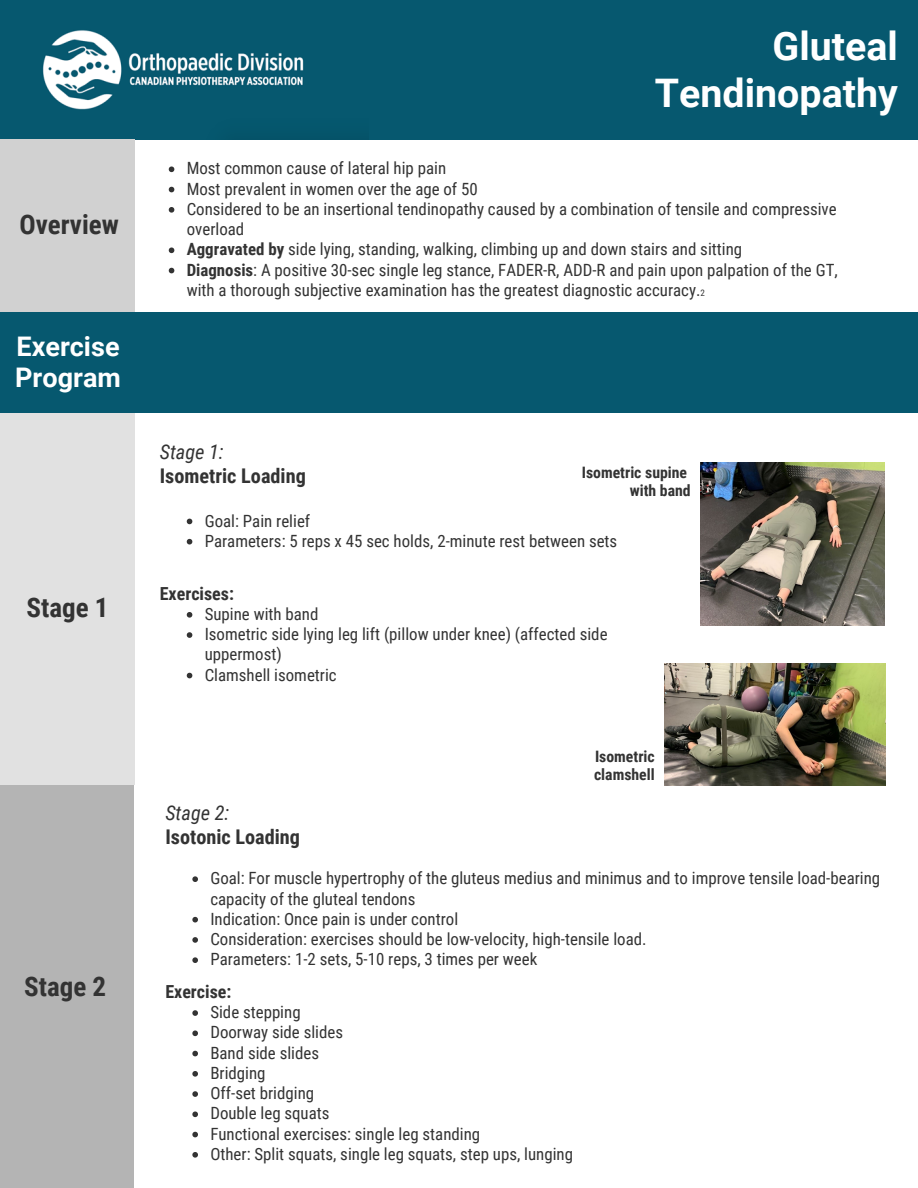
<style>
.page{position:relative;width:918px;height:1188px;background:#fff}
.page>*{position:absolute;margin:0;border:0;box-sizing:border-box;transform-origin:0 0}
.t1{font:700 39.3px/47.2px "Roboto";color:#fff;text-align:right}
.t2{font:700 27px "Roboto Condensed";color:#333}
.t3{font:700 27px/31.5px "Roboto";color:#fff}
.t4{font:700 20.25px "Roboto Condensed";color:#333}
.t5{font:italic 20.25px "Roboto Condensed";color:#333}
.t6{font:700 18px "Roboto Condensed";color:#333}
.t7{font:16.8px/20.2px "Roboto Condensed";color:#333}
.t8{font:700 15.75px/18px "Roboto Condensed";color:#333;text-align:right}
.s1{font-weight:700}
.s2{font-size:9px}
</style>
<div class="page">
<div style="left:0;top:0;width:918px;height:139px;background:#06586f"></div>
<img style="left:43px;top:30px;width:326px;height:110px">
<div style="left:0;top:139px;width:135px;height:174px;background:#d1d1d1"></div>
<svg style="left:169px;top:166px;width:5px;height:6px"></svg>
<svg style="left:169px;top:187px;width:5px;height:5px"></svg>
<svg style="left:169px;top:207px;width:5px;height:6px"></svg>
<svg style="left:169px;top:248px;width:5px;height:5px"></svg>
<svg style="left:169px;top:268px;width:5px;height:5px"></svg>
<div style="left:0;top:409px;width:135px;height:376px;background:#e1e1e1"></div>
<div style="left:0;top:313px;width:918px;height:100px;background:#06586f"></div>
<svg style="left:187px;top:519px;width:5px;height:5px"></svg>
<svg style="left:187px;top:539px;width:5px;height:5px"></svg>
<svg style="left:187px;top:612px;width:5px;height:6px"></svg>
<svg style="left:187px;top:632px;width:5px;height:6px"></svg>
<svg style="left:187px;top:673px;width:5px;height:5px"></svg>
<div style="left:0;top:785px;width:134px;height:403px;background:#b4b4b4"></div>
<svg style="left:192px;top:876px;width:6px;height:6px"></svg>
<svg style="left:192px;top:917px;width:6px;height:5px"></svg>
<svg style="left:192px;top:937px;width:6px;height:6px"></svg>
<svg style="left:192px;top:957px;width:6px;height:6px"></svg>
<svg style="left:192px;top:1010px;width:6px;height:6px"></svg>
<svg style="left:192px;top:1030px;width:6px;height:6px"></svg>
<svg style="left:192px;top:1051px;width:6px;height:5px"></svg>
<svg style="left:192px;top:1071px;width:6px;height:6px"></svg>
<svg style="left:192px;top:1091px;width:6px;height:6px"></svg>
<svg style="left:192px;top:1112px;width:6px;height:5px"></svg>
<svg style="left:192px;top:1132px;width:6px;height:5px"></svg>
<svg style="left:192px;top:1152px;width:6px;height:6px"></svg>
<img style="left:665px;top:664px;width:220px;height:121px">
<img style="left:701px;top:462px;width:183px;height:164px">
<h2 class="t2" style="left:20px;top:205px;width:101px">Overview</h2>
<h2 class="t3" style="left:15px;top:329px;width:107px">Exercise<br>Program</h2>
<h2 class="t2" style="left:27px;top:588px;width:83px">Stage 1</h2>
<h2 class="t2" style="left:24px;top:967px;width:83px">Stage 2</h2>
<h1 class="t1" style="left:655px;top:21px;width:245px">Gluteal<br>Tendinopathy</h1>
<p class="t7" style="left:187px;top:158px;width:653px">Most common cause of lateral hip pain<br>Most prevalent in women over the age of 50<br>Considered to be an insertional tendinopathy caused by a combination of tensile and compressive overload<br><span class="s1">Aggravated by</span> side lying, standing, walking, climbing up and down stairs and sitting<br><span class="s1">Diagnosis</span>: A positive 30-sec single leg stance, FADER-R, ADD-R and pain upon palpation of the GT, with a thorough subjective examination has the greatest diagnostic accuracy.<span class="s2">2</span></p>
<p class="t5" style="left:160px;top:438px;width:65px">Stage 1:</p>
<p class="t4" style="left:160px;top:461px;width:148px">Isometric Loading</p>
<p class="t7" style="left:205px;top:510px;width:414px">Goal: Pain relief<br>Parameters: 5 reps x 45 sec holds, 2-minute rest between sets</p>
<p class="t6" style="left:160px;top:581px;width:76px">Exercises:</p>
<p class="t7" style="left:205px;top:603px;width:404px">Supine with band<br>Isometric side lying leg lift (pillow under knee) (affected side uppermost)<br>Clamshell isometric</p>
<p class="t8" style="left:582px;top:463px;width:110px">Isometric supine with band</p>
<p class="t8" style="left:594px;top:746px;width:62px;text-align:left">Isometric clamshell</p>
<p class="t5" style="left:165px;top:799px;width:65px">Stage 2:</p>
<p class="t4" style="left:165px;top:822px;width:136px">Isotonic Loading</p>
<p class="t7" style="left:210px;top:868px;width:671px">Goal: For muscle hypertrophy of the gluteus medius and minimus and to improve tensile load-bearing capacity of the gluteal tendons<br>Indication: Once pain is under control<br>Consideration: exercises should be low-velocity, high-tensile load.<br>Parameters: 1-2 sets, 5-10 reps, 3 times per week</p>
<p class="t6" style="left:165px;top:979px;width:68px">Exercise:</p>
<p class="t7" style="left:210px;top:1001px;width:364px">Side stepping<br>Doorway side slides<br>Band side slides<br>Bridging<br>Off-set bridging<br>Double leg squats<br>Functional exercises: single leg standing<br>Other: Split squats, single leg squats, step ups, lunging</p>
</div>
